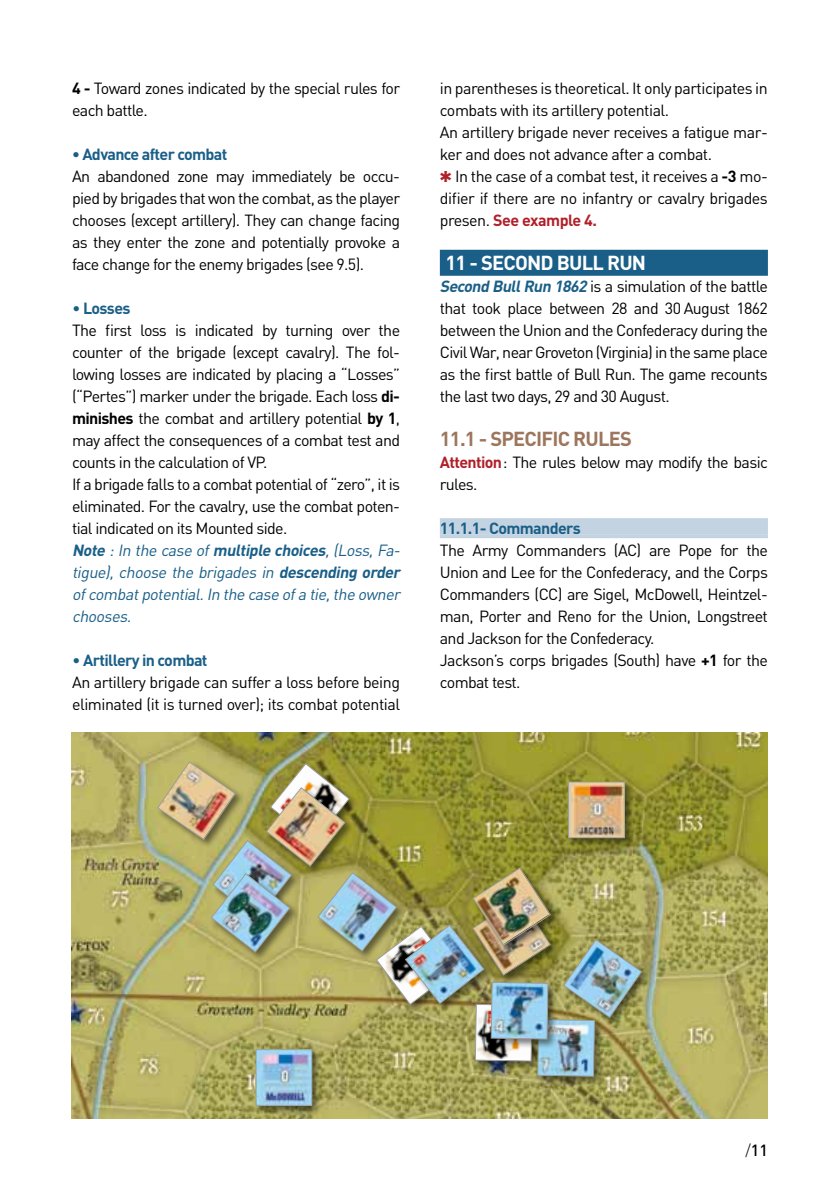
<style>
.page{position:relative;width:840px;height:1191px;background:#fff}
.page>*{position:absolute;margin:0;border:0;box-sizing:border-box;transform-origin:0 0}
.t1{font:700 20px "DIN";letter-spacing:-.04em;color:#9c765d}
.t2{font:700 20px "DIN";letter-spacing:-.04em;color:#fff}
.t3{font:16px/22px "DIN";letter-spacing:-.04em;color:#000}
.t4{font:700 16px "DIN";letter-spacing:-.04em;color:#1a5f88}
.t5{font:500 16px "DIN";color:#000}
.s1{font-weight:700}
.s2{color:#1a5f88}
.s3{font-weight:700;color:#1a5f88}
.s4{font-weight:700;font-style:italic;color:#1a5f88}
.s5{font-style:italic;color:#1a5f88}
.s6{color:#b11f29}
.s7{font-weight:700;color:#b11f29}
.s8{font-weight:300}
</style>
<div class="page">
<div style="left:439px;top:250px;width:328px;height:26px;background:#1a5f88"></div>
<div style="left:439px;top:518px;width:328px;height:16px;background:#c3d3e1"></div>
<hr style="left:439px;top:534px;width:328px;height:4px;background:#c3d3e1">
<img style="left:71px;top:732px;width:696px;height:387px">
<div style="left:253px;top:1047px;width:69px;height:69px;background:#000;opacity:.5"></div>
<img style="left:257px;top:1077px;width:53px;height:26px">
<div style="left:255px;top:1049px;width:57px;height:56px;border:1px solid #9d9d9c"></div>
<div style="left:155px;top:759px;width:90px;height:90px;background:#000;opacity:.5"></div>
<div style="left:561px;top:937px;width:90px;height:90px;background:#000;opacity:.5"></div>
<div style="left:534px;top:1016px;width:70px;height:70px;background:#000;opacity:.5"></div>
<img style="left:156px;top:760px;width:486px;height:317px">
<p class="t3" style="left:72px;top:77px;width:329px"><span class="s1">4 -</span> Toward zones indicated by the special rules for each battle.</p>
<p class="t4" style="left:72px;top:144px;width:157px">• Advance after combat</p>
<p class="t3" style="left:72px;top:165px;width:329px;text-align:justify">An abandoned zone may immediately be occu&shy;pied by brigades that won the combat, as the player chooses (except artillery). They can change facing as they enter the zone and potentially provoke a face change for the enemy brigades (see 9.5).</p>
<p class="t3" style="left:72px;top:297px;width:333px"><span class="s2">•</span> <span class="s3">Losses<br></span>The first loss is indicated by turning over the counter of the brigade (except cavalry). The fol&shy;lowing losses are indicated by placing a “Losses” (“Pertes”) marker under the brigade. Each loss <span class="s1">di&shy;minishes</span> the combat and artillery potential <span class="s1">by 1</span>, may affect the consequences of a combat test and counts in the calculation of VP.<br>If a brigade falls to a combat potential of “zero”, it is eliminated. For the cavalry, use the combat poten&shy;tial indicated on its Mounted side.<br><span class="s4">Note</span> <span class="s5">:In the case of</span><span class="s4">multiple choices</span><span class="s5">,(Loss,Fa&shy;tigue), choose the brigades in</span> <span class="s4">descending order </span><span class="s5">ofcombatpotential.In the case ofa tie,the owner chooses.</span></p>
<p class="t3" style="left:72px;top:649px;width:329px"><span class="s2">•</span> <span class="s3">Artillery in combat<br></span>An artillery brigade can suffer a loss before being eliminated (it is turned over); its combat potential</p>
<p class="t3" style="left:439px;top:77px;width:329px">in parentheses is theoretical. It only participates in combats with its artillery potential.<br>An artillery brigade never receives a fatigue mar&shy;ker and does not advance after a combat.<br><span class="s6">✱</span> In the case of a combat test, it receives a <span class="s1">-3</span> mo&shy;difier if there are no infantry or cavalry brigades presen. <span class="s7">See example 4.</span></p>
<p class="t2" style="left:445px;top:250px;width:199px">11 - Second Bull Run</p>
<p class="t3" style="left:439px;top:275px;width:329px;text-align:justify"><span class="s4">Second BullRun 1862</span> is a simulation of the battle that took place between 28 and 30 August 1862 between the Union and the Confederacy during the Civil War, near Groveton (Virginia) in the same place as the first battle of Bull Run. The game recounts the last two days, 29 and 30 August.</p>
<p class="t1" style="left:439px;top:426px;width:84px">11.1 - SPECIFIC</p>
<p class="t1" style="left:573px;top:426px;width:60px">RU LES</p>
<p class="t3" style="left:439px;top:451px;width:329px"><span class="s7">Attention</span>: The rules below may modify the basic rules.</p>
<p class="t4" style="left:439px;top:518px;width:142px">11.1.1- Commanders</p>
<p class="t3" style="left:439px;top:539px;width:329px">The Army Commanders (AC) are Pope for the Union and Lee for the Confederacy, and the Corps Commanders (CC) are Sigel, McDowell, Heintzel&shy;man, Porter and Reno for the Union, Longstreet and Jackson for the Confederacy.<br>Jackson’s corps brigades (South) have <span class="s1">+1</span> for the combat test.</p>
<p class="t5" style="left:745px;top:1139px;width:24px"><span class="s8">/</span>11</p>
</div>
